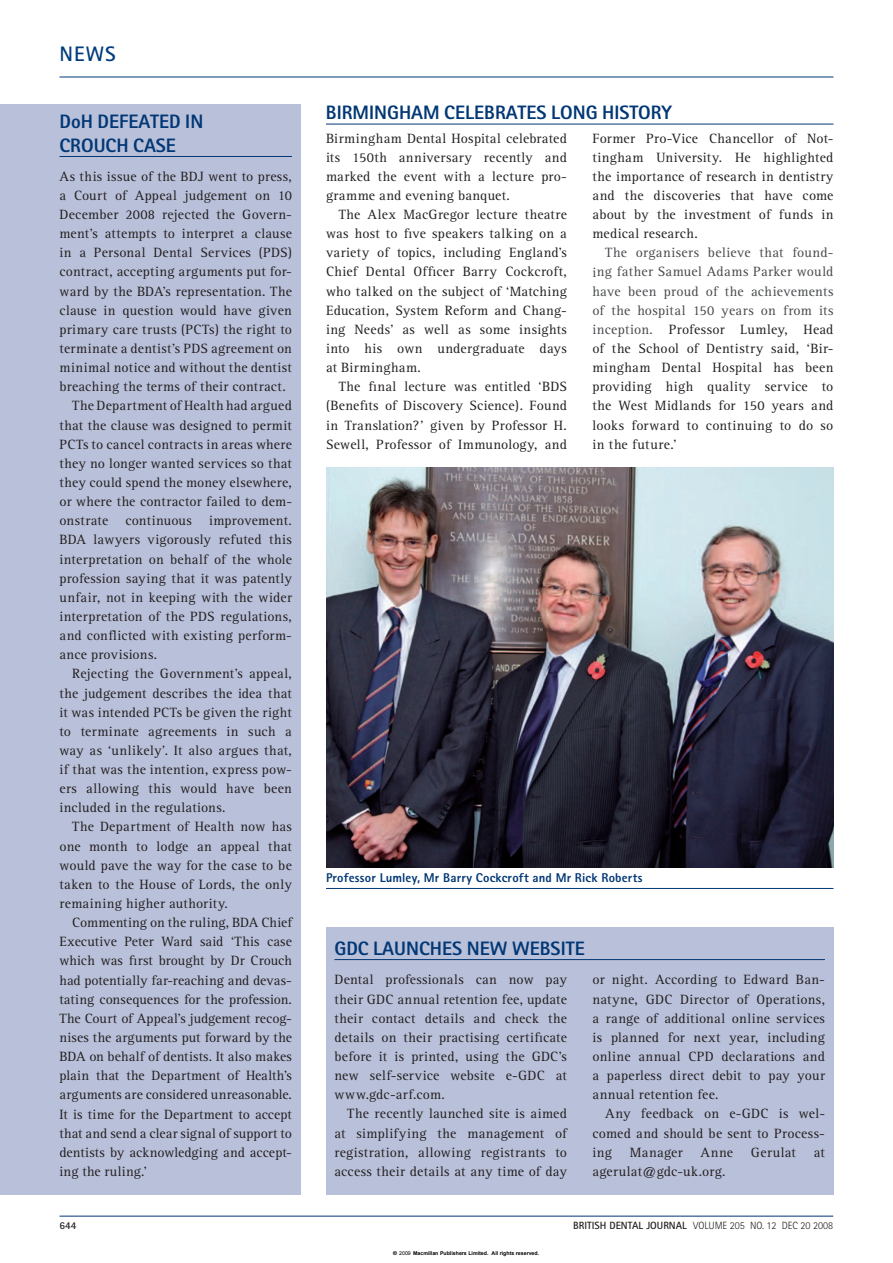
<style>
.page{position:relative;width:893px;height:1263px;background:#fff}
.page>*{position:absolute;margin:0;border:0;box-sizing:border-box;transform-origin:0 0}
.t1{font:700 21px "Rotis Sans Serif";color:#013d7d}
.t2{font:800 19.5px/23.9px "Rotis Sans Serif";color:#013775}
.t3{font:13.95px/19.2px "Rotis Serif";letter-spacing:.015em;color:#231f20;text-align:justify}
.t4{font:13.95px "Rotis Serif";letter-spacing:.035em;color:#231f20}
.t5{font:800 12.75px "Rotis Sans Serif";letter-spacing:.015em;color:#013775}
.t6{font:300 10.5px "Rotis Sans Serif";color:#231f20}
.t7{font:700 10.5px "Rotis Sans Serif";color:#231f20}
.t8{font:700 5.25px "Arial";color:#000}
.s1{color:#47494c}
.s2{font-weight:700}
.s3{font-family:"Helvetica"}
.s4{font-weight:400}
</style>
<div class="page">
<hr style="left:59px;top:77px;width:774px;height:1px;background:#013775">
<hr style="left:59px;top:1216px;width:774px;height:1px;background:#013775">
<div style="left:0;top:104px;width:300px;height:1091px;background:#b9c0d9"></div>
<div style="left:326px;top:927px;width:507px;height:268px;background:#b9c0d9"></div>
<hr style="left:334px;top:959px;width:491px;height:1px;background:#013775">
<hr style="left:326px;top:124px;width:507px;height:1px;background:#013775">
<img style="left:326px;top:468px;width:507px;height:399px">
<hr style="left:326px;top:888px;width:507px;height:1px;background:#013775">
<hr style="left:59px;top:156px;width:233px;height:1px;background:#013775">
<h1 class="t1" style="left:59px;top:47px;width:58px">NEWS</h1>
<h2 class="t2" style="left:59px;top:111px;width:145px">DoH DEFEATED IN<br>CROUCH CASE</h2>
<p class="t3" style="left:59px;top:168px;width:234px">As this issue of the BDJ went to press,</p>
<p class="t3" style="left:59px;top:187px;width:234px">a Court of Appeal judgement on 10</p>
<p class="t3" style="left:59px;top:206px;width:234px">December 2008 rejected the Govern-</p>
<p class="t3" style="left:59px;top:225px;width:234px">ment’s attempts to interpret a clause</p>
<p class="t3" style="left:59px;top:244px;width:234px">in a Personal Dental Services (PDS)</p>
<p class="t3" style="left:59px;top:264px;width:234px">contract, accepting arguments put for-</p>
<p class="t3" style="left:59px;top:283px;width:234px">ward by the BDA’s representation. The</p>
<p class="t3" style="left:59px;top:302px;width:234px">clause in question would have given</p>
<p class="t4" style="left:59px;top:324px;width:234px">primary care trusts (PCTs) the right to</p>
<p class="t3" style="left:59px;top:340px;width:234px">terminate a dentist’s PDS agreement on</p>
<p class="t3" style="left:59px;top:359px;width:234px">minimal notice and without the dentist</p>
<p class="t3" style="left:59px;top:378px;width:228px">breaching the terms of their contract.</p>
<p class="t3" style="left:72px;top:397px;width:221px">The Department of Health had argued</p>
<p class="t3" style="left:59px;top:417px;width:234px">that the clause was designed to permit</p>
<p class="t3" style="left:59px;top:436px;width:234px">PCTs to cancel contracts in areas where</p>
<p class="t3" style="left:59px;top:455px;width:234px">they no longer wanted services so that</p>
<p class="t3" style="left:59px;top:474px;width:234px">they could spend the money elsewhere,</p>
<p class="t3" style="left:59px;top:493px;width:234px">or where the contractor failed to dem-</p>
<p class="t3" style="left:59px;top:512px;width:234px">onstrate continuous improvement.</p>
<p class="t3" style="left:59px;top:531px;width:234px">BDA lawyers vigorously refuted this</p>
<p class="t3" style="left:59px;top:551px;width:234px">interpretation on behalf of the whole</p>
<p class="t3" style="left:59px;top:570px;width:234px">profession saying that it was patently</p>
<p class="t3" style="left:59px;top:589px;width:234px">unfair, not in keeping with the wider</p>
<p class="t3" style="left:59px;top:608px;width:234px">interpretation of the PDS regulations,</p>
<p class="t3" style="left:59px;top:627px;width:234px">and conflicted with existing perform-</p>
<p class="t3" style="left:59px;top:646px;width:99px">ance provisions.</p>
<p class="t3" style="left:72px;top:665px;width:221px">Rejecting the Government’s appeal,</p>
<p class="t3" style="left:59px;top:685px;width:234px">the judgement describes the idea that</p>
<p class="t3" style="left:59px;top:704px;width:234px">it was intended PCTs be given the right</p>
<p class="t3" style="left:59px;top:723px;width:234px">to terminate agreements in such a</p>
<p class="t3" style="left:59px;top:742px;width:234px">way as ‘unlikely’. It also argues that,</p>
<p class="t3" style="left:59px;top:761px;width:234px">if that was the intention, express pow-</p>
<p class="t3" style="left:59px;top:780px;width:234px">ers allowing this would have been</p>
<p class="t3" style="left:59px;top:799px;width:168px">included in the regulations.</p>
<p class="t3" style="left:72px;top:818px;width:221px">The Department of Health now has</p>
<p class="t3" style="left:59px;top:838px;width:234px">one month to lodge an appeal that</p>
<p class="t3" style="left:59px;top:857px;width:234px">would pave the way for the case to be</p>
<p class="t3" style="left:59px;top:876px;width:234px">taken to the House of Lords, the only</p>
<p class="t3" style="left:59px;top:895px;width:170px">remaining higher authority.</p>
<p class="t3" style="left:72px;top:914px;width:221px">Commenting on the ruling, BDA Chief</p>
<p class="t3" style="left:59px;top:933px;width:234px">Executive Peter Ward said ‘This case</p>
<p class="t3" style="left:59px;top:952px;width:234px">which was first brought by Dr Crouch</p>
<p class="t3" style="left:59px;top:972px;width:234px">had potentially far-reaching and devas-</p>
<p class="t3" style="left:59px;top:991px;width:234px">tating consequences for the profession.</p>
<p class="t3" style="left:59px;top:1010px;width:234px">The Court of Appeal’s judgement recog-</p>
<p class="t3" style="left:59px;top:1029px;width:234px">nises the arguments put forward by the</p>
<p class="t3" style="left:59px;top:1048px;width:234px">BDA on behalf of dentists. It also makes</p>
<p class="t3" style="left:59px;top:1067px;width:234px">plain that the Department of Health’s</p>
<p class="t3" style="left:59px;top:1086px;width:234px">arguments are considered unreasonable.</p>
<p class="t3" style="left:59px;top:1106px;width:234px">It is time for the Department to accept</p>
<p class="t3" style="left:59px;top:1125px;width:234px">that and send a clear signal of support to</p>
<p class="t3" style="left:59px;top:1144px;width:234px">dentists by acknowledging and accept-</p>
<p class="t3" style="left:59px;top:1163px;width:89px">ing the ruling.’</p>
<h2 class="t2" style="left:326px;top:103px;width:347px">BIRMINGHAM CELEBRATES LONG HISTORY</h2>
<p class="t3" style="left:326px;top:130px;width:242px">Birmingham Dental Hospital celebrated its 150th anniversary recently and marked the event with a lecture pro&shy;gramme and evening banquet.</p>
<p class="t3" style="left:326px;top:206px;width:242px;text-indent:13px">The Alex MacGregor lecture theatre was host to five speakers talking on a variety of topics, including England’s Chief Dental Officer Barry Cockcroft, who talked on the subject of ‘Matching Education, System Reform and Chang&shy;ing Needs’ as well as some insights into his own undergraduate days at Birmingham.</p>
<p class="t3" style="left:326px;top:378px;width:242px;text-indent:13px">The final lecture was entitled ‘BDS (Benefits of Discovery Science). Found in Translation?’ given by Professor H.<br>Sewell, Professor of Immunology, and</p>
<p class="t3" style="left:592px;top:130px;width:242px">Former Pro-Vice Chancellor of Not&shy;tingham University. He highlighted the importance of research in dentistry and the discoveries that have come about by the investment of funds in medical research.</p>
<p class="t3" style="left:592px;top:244px;width:242px;text-indent:13px"><span class="s1">The organisers believe that found&shy;ing father Samuel Adams Parker would have been proud of the achievements of the hospital 150 years on from its inception.</span> Professor Lumley, Head of the School of Dentistry said, ‘Bir&shy;mingham Dental Hospital has been providing high quality service to the West Midlands for 150 years and looks forward to continuing to do so in the future.’</p>
<p class="t5" style="left:326px;top:873px;width:318px">Professor Lumley, Mr Barry Cockcroft and Mr Rick Roberts</p>
<h2 class="t2" style="left:334px;top:938px;width:252px">GDC LAUNCHES NEW WEBSITE</h2>
<p class="t3" style="left:334px;top:971px;width:234px">Dental professionals can now pay their GDC annual retention fee, update their contact details and check the details on their practising certificate before it is printed, using the GDC’s new self-service website e-GDC at www.gdc-arf.com.</p>
<p class="t3" style="left:334px;top:1105px;width:234px;text-indent:13px">The recently launched site is aimed at simplifying the management of registration, allowing registrants to access their details at any time of day</p>
<p class="t3" style="left:592px;top:971px;width:234px">or night. According to Edward Ban&shy;natyne, GDC Director of Operations, a range of additional online services is planned for next year, including online annual CPD declarations and a paperless direct debit to pay your annual retention fee.</p>
<p class="t3" style="left:592px;top:1105px;width:234px;text-indent:13px">Any feedback on e-GDC is wel&shy;comed and should be sent to Process&shy;ing</p>
<p class="t3" style="left:630px;top:1144px;width:54px">Manager</p>
<p class="t3" style="left:700px;top:1144px;width:34px">Anne</p>
<p class="t3" style="left:751px;top:1144px;width:47px">Gerulat</p>
<p class="t3" style="left:814px;top:1144px;width:13px">at</p>
<p class="t3" style="left:592px;top:1163px;width:134px">agerulat@gdc-uk.org.</p>
<p class="t7" style="left:59px;top:1222px;width:18px">644</p>
<p class="t6" style="left:573px;top:1222px;width:262px"><span class="s2">BRITISH DENTAL JOURNAL</span> VOLUME 205 NO. 12 DEC 20 2008</p>
<p class="t8" style="left:393px;top:1250px;width:148px"><span class="s3">©</span> <span class="s4">2009</span> Macmillan Publishers Limited. All rights reserved.</p>
</div>
